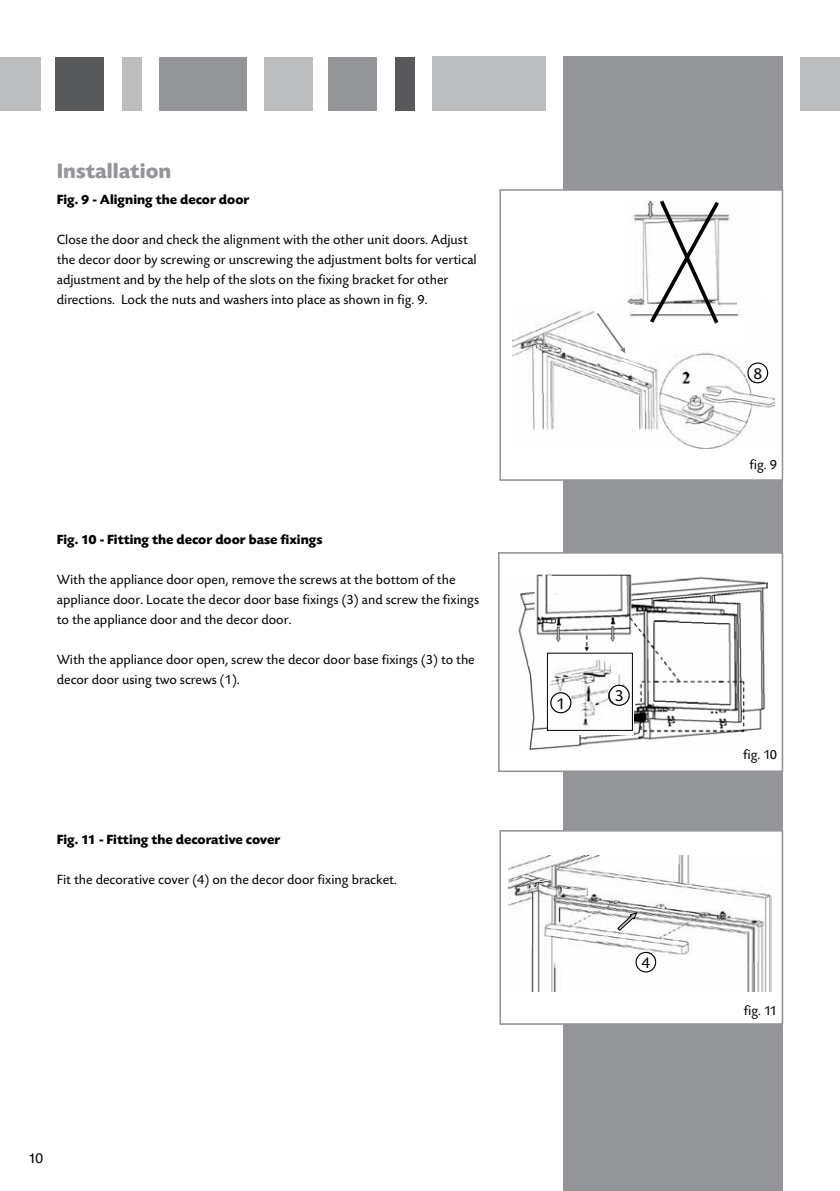
<style>
.page{position:relative;width:840px;height:1191px;background:#fff}
.page>*{position:absolute;margin:0;border:0;box-sizing:border-box;transform-origin:0 0}
.t1{font:700 22px "Today SB";color:#939598}
.t2{font:17px "Today SB";color:#000}
.t3{font:16.6px "Today SB";color:#000}
.t4{font:14px/20px "Today SB";color:#000}
.t5{font:700 14px "Today SB";color:#000}
.t6{font:14px "Helvetica";color:#000}
</style>
<div class="page">
<div style="left:800px;top:57px;width:39px;height:53px;background:#bcbec0"></div>
<div style="left:563px;top:57px;width:219px;height:1134px;background:#939598"></div>
<div style="left:394px;top:57px;width:20px;height:53px;background:#58595b"></div>
<div style="left:328px;top:57px;width:48px;height:53px;background:#939598"></div>
<div style="left:264px;top:57px;width:48px;height:53px;background:#bcbec0"></div>
<div style="left:159px;top:57px;width:88px;height:53px;background:#939598"></div>
<div style="left:122px;top:57px;width:19px;height:53px;background:#bcbec0"></div>
<div style="left:56px;top:57px;width:48px;height:53px;background:#58595b"></div>
<div style="left:0;top:57px;width:40px;height:53px;background:#bcbec0"></div>
<div style="left:432px;top:57px;width:113px;height:54px;background:#bcbec0"></div>
<div style="left:497px;top:552px;width:285px;height:220px;background:#fff;border:2px solid #939598"></div>
<img style="left:518px;top:574px;width:248px;height:176px">
<img style="left:547px;top:652px;width:86px;height:82px">
<div style="left:546px;top:652px;width:86px;height:79px;border:1px solid #000"></div>
<img style="left:551px;top:694px;width:19px;height:17px">
<img style="left:608px;top:687px;width:18px;height:18px">
<div style="left:499px;top:830px;width:283px;height:194px;background:#fff;border:2px solid #939598"></div>
<div style="left:499px;top:189px;width:283px;height:292px;background:#fff;border:2px solid #939598"></div>
<img style="left:512px;top:311px;width:262px;height:137px">
<img style="left:508px;top:855px;width:263px;height:136px">
<svg style="left:616px;top:912px;width:21px;height:19px"></svg>
<img style="left:637px;top:952px;width:18px;height:17px">
<div style="left:747px;top:363px;width:20px;height:20px;background:#fff;border-radius:50%"></div>
<div style="left:747px;top:362px;width:20px;height:21px;border:1px solid #000;border-radius:50%"></div>
<div style="left:550px;top:692px;width:20px;height:20px;background:#fff;border-radius:50%"></div>
<div style="left:550px;top:692px;width:21px;height:21px;border:1px solid #000;border-radius:50%"></div>
<div style="left:608px;top:685px;width:20px;height:20px;background:#fff;border-radius:50%"></div>
<div style="left:608px;top:684px;width:21px;height:22px;border:1px solid #000;border-radius:50%"></div>
<div style="left:635px;top:952px;width:20px;height:20px;background:#fff;border-radius:50%"></div>
<div style="left:635px;top:951px;width:20px;height:21px;border:1px solid #000;border-radius:50%"></div>
<div style="left:642px;top:228px;width:98px;height:116px;background:#fff"></div>
<img style="left:722px;top:214px;width:39px;height:105px">
<svg style="left:596px;top:200px;width:126px;height:186px"></svg>
<h1 class="t1" style="left:57px;top:159px;width:116px">Installation</h1>
<p class="t5" style="left:57px;top:192px;width:194px">Fig. 9 - Aligning the decor door</p>
<p class="t4" style="left:57px;top:230px;width:421px">Close the door and check the alignment with the other unit doors. Adjust the decor door by screwing or unscrewing the adjustment bolts for vertical adjustment and by the help of the slots on the fixing bracket for other directions. Lock the nuts and washers into place as shown in fig. 9.</p>
<p class="t5" style="left:57px;top:532px;width:267px">Fig. 10 - Fitting the decor door base fixings</p>
<p class="t4" style="left:57px;top:570px;width:423px">With the appliance door open, remove the screws at the bottom of the appliance door. Locate the decor door base fixings (3) and screw the fixings to the appliance door and the decor door.</p>
<p class="t4" style="left:57px;top:650px;width:419px">With the appliance door open, screw the decor door base fixings (3) to the decor door using two screws (1).</p>
<p class="t5" style="left:57px;top:832px;width:225px">Fig. 11 - Fitting the decorative cover</p>
<p class="t4" style="left:57px;top:870px;width:341px">Fit the decorative cover (4) on the decor door fixing bracket.</p>
<p class="t6" style="left:28px;top:1145px;width:16px">10</p>
<p class="t2" style="left:556px;top:694px;width:10px">1</p>
<p class="t2" style="left:614px;top:687px;width:10px">3</p>
<p class="t3" style="left:641px;top:954px;width:10px">4</p>
<p class="t3" style="left:753px;top:365px;width:10px">8</p>
<p class="t4" style="left:749px;top:455px;width:29px">fig. 9</p>
<p class="t4" style="left:742px;top:745px;width:35px">fig. 10</p>
<p class="t4" style="left:743px;top:1001px;width:35px">fig. 11</p>
</div>
